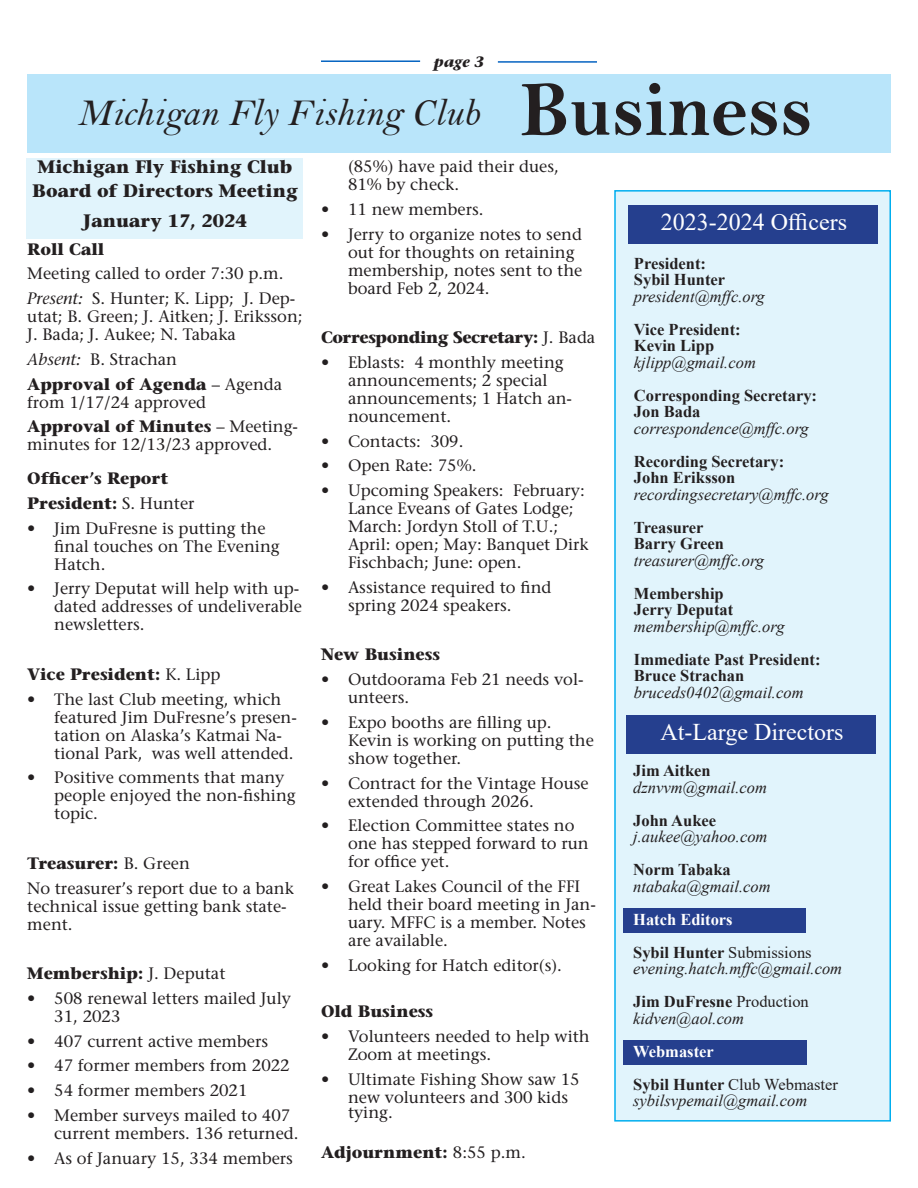
<style>
.page{position:relative;width:918px;height:1188px;background:#fff}
.page>*{position:absolute;margin:0;border:0;box-sizing:border-box;transform-origin:0 0}
.t1{font:78px "Bell MT Bold";color:#231f20}
.t2{font:39px "Bell MT Italic";color:#231f20}
.t3{font:24px "Times New Roman";color:#fff}
.t4{font:700 18px "Stone Serif";color:#231f20}
.t5{font:16.5px/18px "Stone Serif";color:#231f20}
.t6{font:italic 16.5px "Times New Roman";color:#231f20}
.t7{font:700 16.5px "Times New Roman";color:#231f20}
.t8{font:700 16.5px "Stone Serif";color:#231f20}
.t9{font:700 16.5px "Stone Serif";letter-spacing:-.025em;color:#231f20}
.t10{font:16.5px "Times New Roman";color:#231f20}
.t11{font:700 16.5px "Times New Roman";color:#fff}
.t12{font:italic 700 15px "Stone Serif";color:#231f20}
.s1{font-weight:400}
.s2{font-weight:700}
.s3{font-style:italic}
</style>
<div class="page">
<div style="left:26px;top:158px;width:277px;height:81px;background:#e1f4fc"></div>
<div style="left:27px;top:75px;width:864px;height:78px;background:#b9e5fa"></div>
<hr style="left:321px;top:60px;width:99px;height:2px;background:#0563c1">
<hr style="left:498px;top:61px;width:99px;height:2px;background:#0563c1">
<div style="left:614px;top:190px;width:277px;height:932px;background:#e1f4fc;border:2px solid #00aeef"></div>
<div style="left:623px;top:1040px;width:184px;height:24px;background:#253f8e"></div>
<div style="left:623px;top:908px;width:183px;height:25px;background:#253f8e"></div>
<div style="left:629px;top:205px;width:249px;height:39px;background:#253f8e"></div>
<div style="left:627px;top:715px;width:249px;height:39px;background:#253f8e"></div>
<p class="t12" style="left:434px;top:52px;width:52px">page 3</p>
<p class="t2" style="left:77px;top:89px;width:404px">Michigan Fly Fishing Club</p>
<p class="t1" style="left:520px;top:64px;width:294px">Business</p>
<p class="t4" style="left:37px;top:155px;width:257px">Michigan Fly Fishing Club</p>
<p class="t4" style="left:32px;top:179px;width:267px">Board of Directors Meeting</p>
<p class="t4" style="left:83px;top:209px;width:165px">January 17, 2024</p>
<p class="t3" style="left:661px;top:205px;width:188px">2023-2024 Officers</p>
<p class="t7" style="left:634px;top:252px;width:74px">President:</p>
<p class="t7" style="left:634px;top:268px;width:93px">Sybil Hunter</p>
<p class="t6" style="left:634px;top:285px;width:132px">president@mffc.org</p>
<p class="t7" style="left:634px;top:318px;width:108px">Vice President:</p>
<p class="t7" style="left:634px;top:334px;width:82px">Kevin Lipp</p>
<p class="t6" style="left:634px;top:351px;width:123px">kjlipp@gmail.com</p>
<p class="t7" style="left:634px;top:384px;width:185px">Corresponding Secretary:</p>
<p class="t7" style="left:634px;top:400px;width:68px">Jon Bada</p>
<p class="t6" style="left:634px;top:417px;width:176px">correspondence@mffc.org</p>
<p class="t7" style="left:634px;top:450px;width:152px">Recording Secretary:</p>
<p class="t7" style="left:634px;top:466px;width:103px">John Eriksson</p>
<p class="t6" style="left:634px;top:483px;width:196px">recordingsecretary@mffc.org</p>
<p class="t7" style="left:634px;top:516px;width:71px">Treasurer</p>
<p class="t7" style="left:634px;top:532px;width:91px">Barry Green</p>
<p class="t6" style="left:634px;top:549px;width:132px">treasurer@mffc.org</p>
<p class="t7" style="left:634px;top:582px;width:91px">Membership</p>
<p class="t7" style="left:634px;top:598px;width:101px">Jerry Deputat</p>
<p class="t6" style="left:634px;top:615px;width:152px">membership@mffc.org</p>
<p class="t7" style="left:634px;top:648px;width:188px">Immediate Past President:</p>
<p class="t7" style="left:634px;top:664px;width:112px">Bruce Strachan</p>
<p class="t6" style="left:634px;top:681px;width:171px">bruceds0402@gmail.com</p>
<p class="t3" style="left:661px;top:715px;width:184px">At-Large Directors</p>
<p class="t7" style="left:633px;top:759px;width:79px">Jim Aitken</p>
<p class="t6" style="left:633px;top:776px;width:135px">dznvvm@gmail.com</p>
<p class="t7" style="left:633px;top:808px;width:84px">John Aukee</p>
<p class="t6" style="left:633px;top:825px;width:136px">j.aukee@yahoo.com</p>
<p class="t7" style="left:633px;top:858px;width:99px">Norm Tabaka</p>
<p class="t6" style="left:633px;top:875px;width:139px">ntabaka@gmail.com</p>
<p class="t11" style="left:633px;top:907px;width:101px">Hatch Editors</p>
<p class="t7" style="left:633px;top:940px;width:180px">Sybil Hunter <span class="s1">Submissions</span></p>
<p class="t6" style="left:633px;top:957px;width:211px">evening.hatch.mffc@gmail.com</p>
<p class="t7" style="left:633px;top:990px;width:177px">Jim DuFresne <span class="s1">Production</span></p>
<p class="t6" style="left:633px;top:1007px;width:112px">kidven@aol.com</p>
<p class="t11" style="left:633px;top:1039px;width:82px">Webmaster</p>
<p class="t10" style="left:633px;top:1073px;width:206px"><span class="s2">Sybil Hunter</span> Club Webmaster</p>
<p class="t6" style="left:633px;top:1089px;width:176px">sybilsvpemail@gmail.com</p>
<p class="t5" style="left:348px;top:157px;width:212px">(85%) have paid their dues,<br>81% by check.</p>
<p class="t5" style="left:321px;top:200px;width:164px">• 11 new members.</p>
<p class="t5" style="left:348px;top:225px;width:236px;text-indent:-27px">• Jerry to organize notes to send out for thoughts on retaining membership, notes sent to the board Feb 2, 2024.</p>
<p class="t9" style="left:321px;top:327px;width:276px">Corresponding Secretary: <span class="s1">J. Bada</span></p>
<p class="t5" style="left:348px;top:353px;width:226px;text-indent:-27px">• Eblasts: 4 monthly meeting announcements; 2 special announcements; 1 Hatch an&shy;nouncement.</p>
<p class="t5" style="left:321px;top:432px;width:144px">• Contacts: 309.</p>
<p class="t5" style="left:321px;top:457px;width:157px">• Open Rate: 75%.</p>
<p class="t5" style="left:348px;top:481px;width:242px;text-indent:-27px">• Upcoming Speakers: February:<br>Lance Eveans of Gates Lodge;<br>March: Jordyn Stoll of T.U.;<br>April: open; May: Banquet Dirk<br>Fischbach; June: open.</p>
<p class="t5" style="left:348px;top:578px;width:205px;text-indent:-27px">• Assistance required to find spring 2024 speakers.</p>
<p class="t8" style="left:321px;top:644px;width:120px">New Business</p>
<p class="t5" style="left:348px;top:670px;width:237px;text-indent:-27px">• Outdoorama Feb 21 needs vol&shy;unteers.</p>
<p class="t5" style="left:348px;top:713px;width:247px;text-indent:-27px">• Expo booths are filling up.<br>Kevin is working on putting the show together.</p>
<p class="t5" style="left:348px;top:774px;width:242px;text-indent:-27px">• Contract for the Vintage House extended through 2026.</p>
<p class="t5" style="left:348px;top:817px;width:242px;text-indent:-27px">• Election Committee states no one has stepped forward to run for office yet.</p>
<p class="t5" style="left:348px;top:877px;width:249px;text-indent:-27px">• Great Lakes Council of the FFI held their board meeting in Jan&shy;uary. MFFC is a member. Notes are available.</p>
<p class="t5" style="left:321px;top:956px;width:243px">• Looking for Hatch editor(s).</p>
<p class="t8" style="left:321px;top:1001px;width:114px">Old Business</p>
<p class="t5" style="left:348px;top:1027px;width:243px;text-indent:-27px">• Volunteers needed to help with<br>Zoom at meetings.</p>
<p class="t5" style="left:348px;top:1070px;width:233px;text-indent:-27px">• Ultimate Fishing Show saw 15 new volunteers and 300 kids</p>
<p class="t5" style="left:348px;top:1103px;width:46px">tying.</p>
<p class="t8" style="left:321px;top:1142px;width:206px">Adjournment: <span class="s1">8:55 p.m.</span></p>
<p class="t8" style="left:27px;top:238px;width:79px">Roll Call</p>
<p class="t5" style="left:27px;top:264px;width:258px">Meeting called to order 7:30 p.m.</p>
<p class="t5" style="left:27px;top:289px;width:277px"><span class="s3">Present:</span> S. Hunter; K. Lipp; J. Dep&shy;utat; B. Green; J. Aitken; J. Eriksson;<br>J. Bada; J. Aukee; N. Tabaka</p>
<p class="t5" style="left:27px;top:350px;width:151px"><span class="s3">Absent:</span> B. Strachan</p>
<p class="t5" style="left:27px;top:375px;width:257px"><span class="s2">Approval of Agenda</span> – Agenda from 1/17/24 approved</p>
<p class="t5" style="left:27px;top:417px;width:272px"><span class="s2">Approval of Minutes</span> – Meeting&shy;minutes for 12/13/23 approved.</p>
<p class="t8" style="left:27px;top:468px;width:143px">Officer’s Report</p>
<p class="t8" style="left:27px;top:492px;width:169px">President: <span class="s1">S. Hunter</span></p>
<p class="t5" style="left:54px;top:519px;width:227px;text-indent:-27px">• Jim DuFresne is putting the final touches on The Evening<br>Hatch.</p>
<p class="t5" style="left:54px;top:579px;width:249px;text-indent:-27px">• Jerry Deputat will help with up&shy;dated addresses of undeliverable newsletters.</p>
<p class="t8" style="left:27px;top:663px;width:195px">Vice President: <span class="s1">K. Lipp</span></p>
<p class="t5" style="left:54px;top:690px;width:244px;text-indent:-27px">• The last Club meeting, which featured Jim DuFresne’s presen&shy;tation on Alaska’s Katmai Na&shy;tional Park, was well attended.</p>
<p class="t5" style="left:54px;top:768px;width:243px;text-indent:-27px">• Positive comments that many people enjoyed the non-fishing topic.</p>
<p class="t8" style="left:27px;top:852px;width:164px">Treasurer: <span class="s1">B. Green</span></p>
<p class="t5" style="left:27px;top:879px;width:268px">No treasurer’s report due to a bank technical issue getting bank state&shy;ment.</p>
<p class="t8" style="left:27px;top:963px;width:200px">Membership: <span class="s1">J. Deputat</span></p>
<p class="t5" style="left:54px;top:989px;width:238px;text-indent:-27px">• 508 renewal letters mailed July<br>31, 2023</p>
<p class="t5" style="left:27px;top:1032px;width:242px">• 407 current active members</p>
<p class="t5" style="left:27px;top:1056px;width:264px">• 47 former members from 2022</p>
<p class="t5" style="left:27px;top:1081px;width:222px">• 54 former members 2021</p>
<p class="t5" style="left:54px;top:1106px;width:246px;text-indent:-27px">• Member surveys mailed to 407 current members. 136 returned.</p>
<p class="t5" style="left:27px;top:1149px;width:267px">• As of January 15, 334 members</p>
</div>
